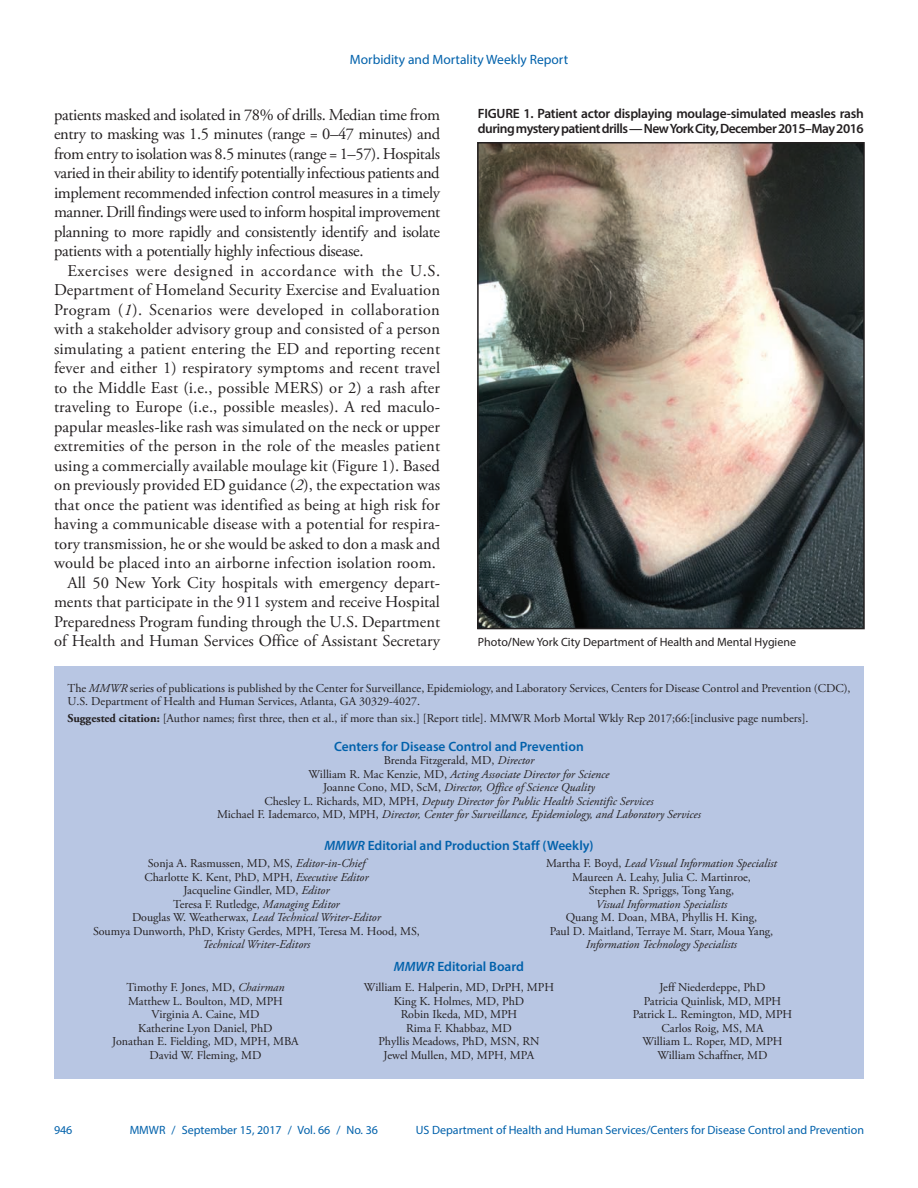
<style>
.page{position:relative;width:918px;height:1188px;background:#fff}
.page>*{position:absolute;margin:0;border:0;box-sizing:border-box;transform-origin:0 0}
.Paragraph{font:16.5px/19.5px "Adobe Garamond Pro";color:#231f20;text-align:justify}
.Figure_Title{font:600 13.5px/15px "Myriad Pro";letter-spacing:-.025em;color:#231f20}
.t1{font:600 13.5px "Myriad Pro";color:#0161ab}
.t2{font:13.5px "Myriad Pro";color:#0161ab}
.t3{font:12px/13.5px "Adobe Garamond Pro";color:#231f20;text-align:center}
.t4{font:italic 12px/13.5px "Adobe Garamond Pro";color:#231f20;text-align:center}
.t5{font:12px "Myriad Pro";color:#0161ab}
.Abbreviations{font:12px "Myriad Pro";color:#231f20}
.s1{font-style:italic}
.s2{font-weight:600}
.s3{font-weight:700}
.s4{font-style:normal}
</style>
<div class="page">
<div style="left:54px;top:666px;width:810px;height:413px;background:#b8c6e3"></div>
<img style="left:480px;top:145px;width:382px;height:481px">
<div style="left:477px;top:142px;width:388px;height:487px;border:2px solid #231f20"></div>
<p class="t2" style="left:350px;top:51px;width:220px">Morbidity and Mortality Weekly Report</p>
<p class="Paragraph" style="left:54px;top:106px;width:388px">patients masked and isolated in 78% of drills. Median time from entry to masking was 1.5 minutes (range = 0–47 minutes) and from entry to isolation was 8.5 minutes (range = 1–57). Hospitals varied in their ability to identify potentially infectious patients and implement recommended infection control measures in a timely manner. Drill findings were used to inform hospital improvement planning to more rapidly and consistently identify and isolate patients with a potentially highly infectious disease.</p>
<p class="Paragraph" style="left:54px;top:262px;width:388px;text-indent:14px">Exercises were designed in accordance with the U.S.<br>Department of Homeland Security Exercise and Evaluation Program (<span class="s1">1</span>). Scenarios were developed in collaboration with a stakeholder advisory group and consisted of a person simulating a patient entering the ED and reporting recent fever and either 1) respiratory symptoms and recent travel to the Middle East (i.e., possible MERS) or 2) a rash after traveling to Europe (i.e., possible measles). A red maculo&shy;papular measles-like rash was simulated on the neck or upper extremities of the person in the role of the measles patient using a commercially available moulage kit (Figure 1). Based on previously provided ED guidance (<span class="s1">2</span>), the expectation was that once the patient was identified as being at high risk for having a communicable disease with a potential for respira&shy;tory transmission, he or she would be asked to don a mask and would be placed into an airborne infection isolation room.</p>
<p class="Paragraph" style="left:54px;top:574px;width:388px;text-indent:14px">All 50 New York City hospitals with emergency depart&shy;ments that participate in the 911 system and receive Hospital Preparedness Program funding through the U.S. Department of Health and Human Services Office of Assistant Secretary</p>
<p class="Figure_Title" style="left:478px;top:106px;width:388px">FIGURE 1. Patient actor displaying moulage-simulated measles rash during mystery patient drills — New York City, December 2015–May 2016</p>
<p class="Abbreviations" style="left:478px;top:635px;width:320px">Photo<span class="s2">/</span>New York City Department of Health and Mental Hygiene</p>
<p class="t3" style="left:68px;top:682px;width:785px;text-align:left">The <span class="s1">MMWR</span> series of publications is published by the Center for Surveillance, Epidemiology, and Laboratory Services, Centers for Disease Control and Prevention (CDC),<br>U.S. Department of Health and Human Services, Atlanta, GA 30329-4027.</p>
<p class="t3" style="left:68px;top:712px;width:743px"><span class="s3">Suggested citation:</span> [Author names; first three, then et al., if more than six.] [Report title]. MMWR Morb Mortal Wkly Rep 2017;66:[inclusive page numbers].</p>
<p class="t1" style="left:334px;top:738px;width:251px">Centers for Disease Control and Prevention</p>
<p class="t4" style="left:217px;top:754px;width:485px"><span class="s4">Brenda Fitzgerald, MD,</span> Director<br><span class="s4">William R. Mac Kenzie, MD,</span> Acting Associate Director for Science<br><span class="s4">Joanne Cono, MD, ScM,</span> Director, Office of Science Quality<br><span class="s4">Chesley L. Richards, MD, MPH,</span> Deputy Director for Public Health Scientific Services<br><span class="s4">Michael F. Iademarco, MD, MPH,</span> Director, Center for Surveillance, Epidemiology, and Laboratory Services</p>
<p class="t1" style="left:324px;top:837px;width:271px"><span class="s1">MMWR</span> Editorial and Production Staff (Weekly)</p>
<p class="t3" style="left:93px;top:857px;width:328px">Sonja A. Rasmussen, MD, MS, <span class="s1">Editor-in-Chief<br></span>Charlotte K. Kent, PhD, MPH, <span class="s1">Executive Editor<br></span>Jacqueline Gindler, MD, <span class="s1">Editor<br></span>Teresa F. Rutledge, <span class="s1">Managing Editor<br></span>Douglas W. Weatherwax, <span class="s1">Lead Technical Writer-Editor<br></span>Soumya Dunworth, PhD, Kristy Gerdes, MPH, Teresa M. Hood, MS,</p>
<p class="t4" style="left:203px;top:938px;width:109px">Technical Writer-Editors</p>
<p class="t3" style="left:546px;top:857px;width:232px">Martha F. Boyd, <span class="s1">Lead Visual Information Specialist<br></span>Maureen A. Leahy, Julia C. Martinroe,<br>Stephen R. Spriggs, Tong Yang,</p>
<p class="t4" style="left:596px;top:897px;width:133px">Visual Information Specialists</p>
<p class="t3" style="left:550px;top:911px;width:225px">Quang M. Doan, MBA, Phyllis H. King,<br>Paul D. Maitland, Terraye M. Starr, Moua Yang,</p>
<p class="t4" style="left:586px;top:938px;width:153px">Information Technology Specialists</p>
<p class="t1" style="left:394px;top:958px;width:132px"><span class="s1">MMWR</span> Editorial Board</p>
<p class="t3" style="left:112px;top:981px;width:188px">Timothy F. Jones, MD, <span class="s1">Chairman<br></span>Matthew L. Boulton, MD, MPH<br>Virginia A. Caine, MD<br>Katherine Lyon Daniel, PhD<br>Jonathan E. Fielding, MD, MPH, MBA<br>David W. Fleming, MD</p>
<p class="t3" style="left:364px;top:981px;width:192px">William E. Halperin, MD, DrPH, MPH<br>King K. Holmes, MD, PhD<br>Robin Ikeda, MD, MPH<br>Rima F. Khabbaz, MD<br>Phyllis Meadows, PhD, MSN, RN<br>Jewel Mullen, MD, MPH, MPA</p>
<p class="t3" style="left:633px;top:981px;width:161px">Jeff Niederdeppe, PhD<br>Patricia Quinlisk, MD, MPH<br>Patrick L. Remington, MD, MPH<br>Carlos Roig, MS, MA<br>William L. Roper, MD, MPH<br>William Schaffner, MD</p>
<p class="t5" style="left:54px;top:1123px;width:20px">946</p>
<p class="t5" style="left:130px;top:1123px;width:250px">MMWR / September 15, 2017 / Vol. 66 / No. 36</p>
<p class="t5" style="left:416px;top:1123px;width:450px">US Department of Health and Human Services/Centers for Disease Control and Prevention</p>
</div>
